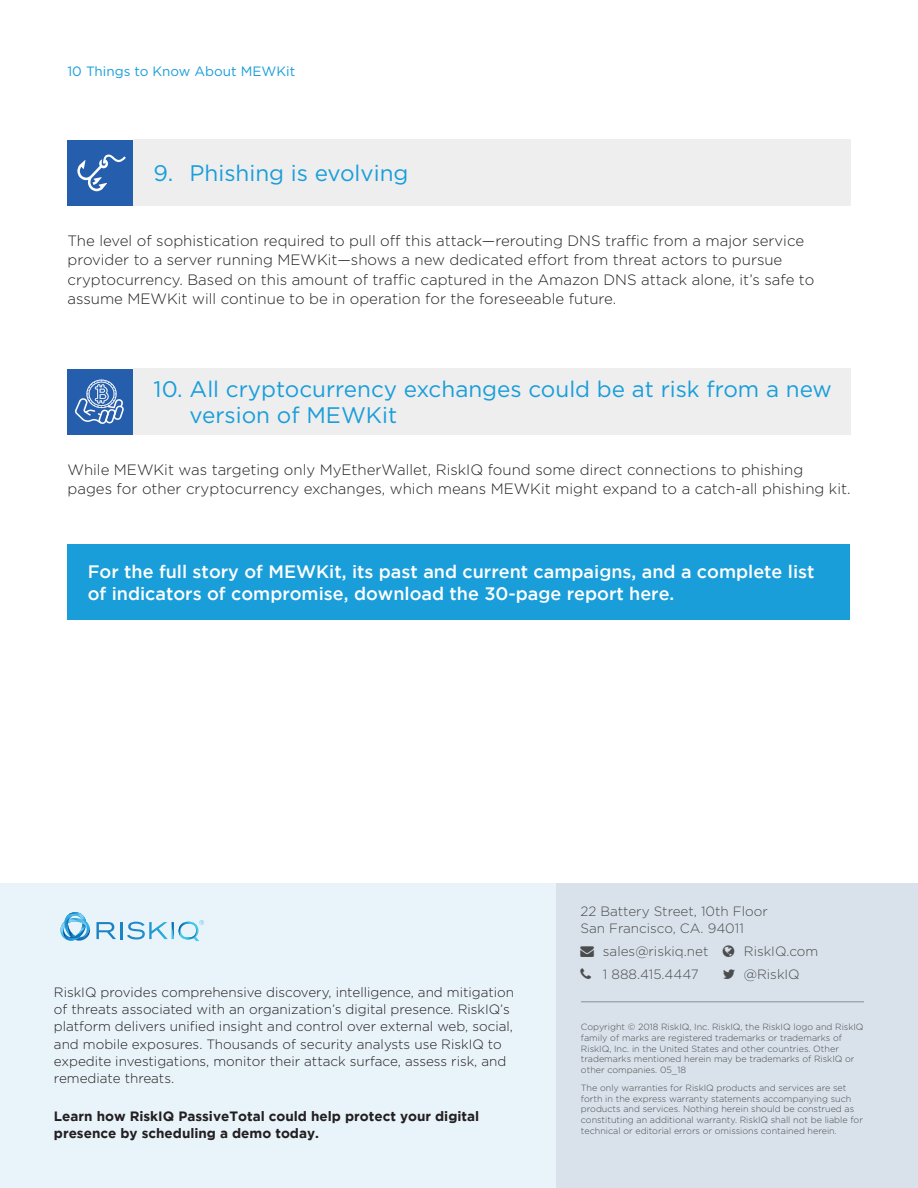
<style>
.page{position:relative;width:918px;height:1188px;background:#fff}
.page>*{position:absolute;margin:0;border:0;box-sizing:border-box;transform-origin:0 0}
.Heading{font:22.5px/25.5px "Gotham";color:#199eda}
.Body{font:500 18px/21.6px "Gotham";color:#fff}
.Body-2{font:300 15px/19.5px "Gotham";color:#231f20}
.Body-3{font:300 13.5px/17.2px "Gotham";color:#231f20}
.Contact{font:300 13.5px/16.5px "Gotham";color:#4b4c4d}
.Body-4{font:700 13.5px/17.2px "Gotham";color:#231f20}
.Document_Type{font:13.5px "Gotham";color:#199eda}
.Copyright{font:300 9px/10.8px "Gotham";color:#4b4c4d}
</style>
<div class="page">
<div style="left:68px;top:140px;width:65px;height:66px;background:#245eac"></div>
<div style="left:133px;top:140px;width:717px;height:66px;background:#eeeeef"></div>
<svg style="left:77px;top:154px;width:49px;height:37px"></svg>
<div style="left:68px;top:369px;width:65px;height:66px;background:#245eac"></div>
<div style="left:133px;top:369px;width:717px;height:66px;background:#eeeeef"></div>
<svg style="left:75px;top:379px;width:49px;height:45px"></svg>
<div style="left:0;top:884px;width:918px;height:304px;background:linear-gradient(to right,#eef8ff,#d7e0e8)"></div>
<hr style="left:581px;top:1002px;width:283px;height:1px;background:#8a8c8f">
<div style="left:68px;top:545px;width:782px;height:75px;background:#199eda"></div>
<svg style="left:59px;top:910px;width:31px;height:31px"></svg>
<svg style="left:96px;top:922px;width:20px;height:17px"></svg>
<hr style="left:120px;top:922px;width:3px;height:17px;background:#1b82c5">
<svg style="left:127px;top:920px;width:77px;height:21px;background:#b8ddef"></svg>
<svg style="left:723px;top:945px;width:12px;height:12px"></svg>
<svg style="left:580px;top:968px;width:11px;height:11px"></svg>
<svg style="left:723px;top:969px;width:12px;height:10px"></svg>
<p class="Document_Type" style="left:68px;top:64px;width:229px">10 Things to Know About MEWKit</p>
<p class="Heading" style="left:154px;top:160px;width:256px">9. Phishing is evolving</p>
<p class="Body-2" style="left:68px;top:230px;width:748px">The level of sophistication required to pull off this attack—rerouting DNS traffic from a major service provider to a server running MEWKit—shows a new dedicated effort from threat actors to pursue cryptocurrency. Based on this amount of traffic captured in the Amazon DNS attack alone, it’s safe to assume MEWKit will continue to be in operation for the foreseeable future.</p>
<p class="Heading" style="left:190px;top:376px;width:644px;text-indent:-36px">10. All cryptocurrency exchanges could be at risk from a new version of MEWKit</p>
<p class="Body-2" style="left:68px;top:459px;width:785px">While MEWKit was targeting only MyEtherWallet, RiskIQ found some direct connections to phishing pages for other cryptocurrency exchanges, which means MEWKit might expand to a catch-all phishing kit.</p>
<p class="Body" style="left:88px;top:561px;width:728px">For the full story of MEWKit, its past and current campaigns, and a complete list of indicators of compromise, download the 30-page report here.</p>
<p class="Body-3" style="left:54px;top:983px;width:462px">RiskIQ provides comprehensive discovery, intelligence, and mitigation of threats associated with an organization’s digital presence. RiskIQ’s platform delivers unified insight and control over external web, social, and mobile exposures. Thousands of security analysts use RiskIQ to expedite investigations, monitor their attack surface, assess risk, and remediate threats.</p>
<p class="Body-4" style="left:54px;top:1107px;width:427px">Learn how RiskIQ PassiveTotal could help protect your digital presence by scheduling a demo today.</p>
<p class="Contact" style="left:580px;top:903px;width:189px">22 Battery Street, 10th Floor<br>San Francisco, CA. 94011</p>
<p class="Contact" style="left:580px;top:943px;width:130px">→ sales@riskiq.net</p>
<p class="Contact" style="left:744px;top:943px;width:76px">RiskIQ.com</p>
<p class="Contact" style="left:603px;top:966px;width:97px">1 888.415.4447</p>
<p class="Contact" style="left:744px;top:966px;width:57px">@RiskIQ</p>
<p class="Copyright" style="left:581px;top:1021px;width:284px">Copyright © 2018 RiskIQ, Inc. RiskIQ, the RiskIQ logo and RiskIQ family of marks are registered trademarks or trademarks of RiskIQ, Inc. in the United States and other countries. Other trademarks mentioned herein may be trademarks of RiskIQ or other companies. 05_18</p>
<p class="Copyright" style="left:581px;top:1082px;width:284px">The only warranties for RiskIQ products and services are set forth in the express warranty statements accompanying such products and services. Nothing herein should be construed as constituting an additional warranty. RiskIQ shall not be liable for technical or editorial errors or omissions contained herein.</p>
</div>
